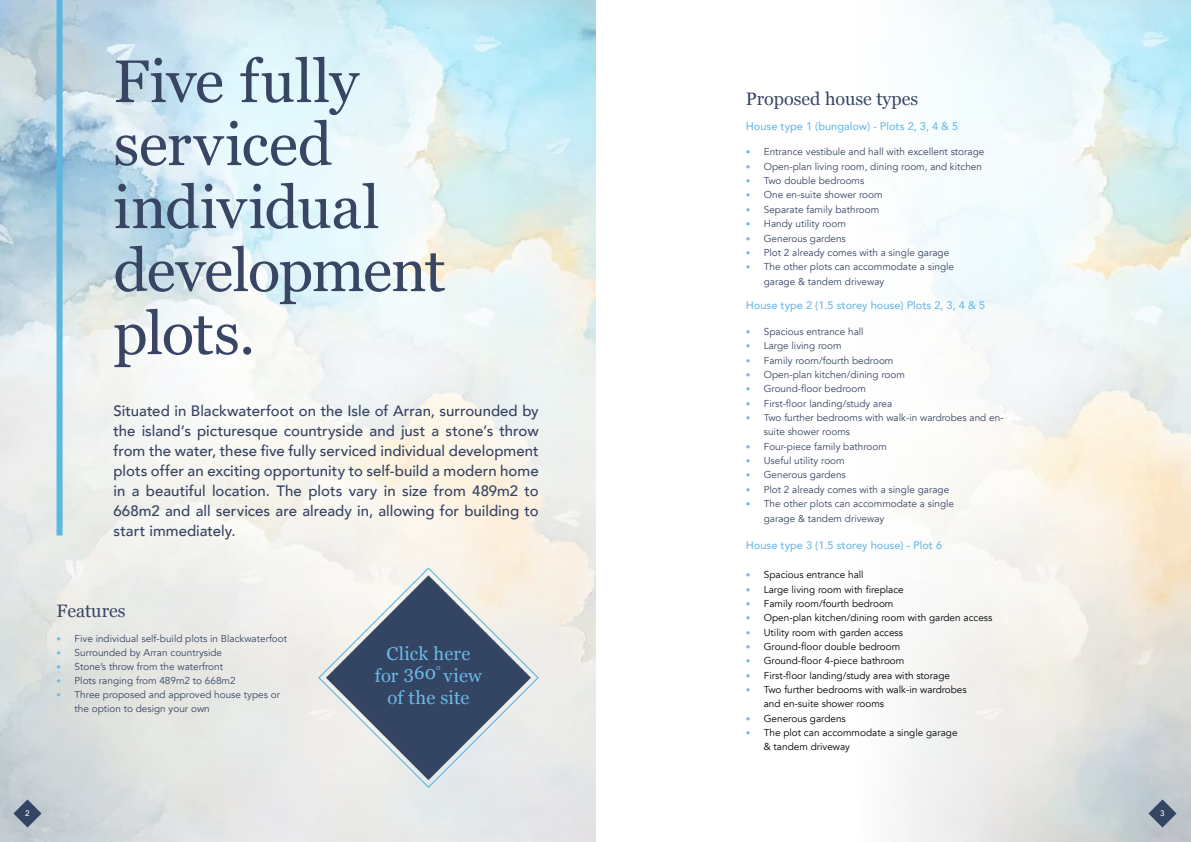
<style>
.page{position:relative;width:1191px;height:842px;background:#fff}
.page>*{position:absolute;margin:0;border:0;box-sizing:border-box;transform-origin:0 0}
.t1{font:60px/63px "Georgia";letter-spacing:-.015em;color:#384563}
.t2{font:18.5px/20.5px "Georgia";letter-spacing:.01em;color:#6bbae6}
.t3{font:18px "Georgia";color:#384563}
.t4{font:500 15px/20px "Avenir";color:#364261;text-align:justify}
.t5{font:500 11px "Avenir";color:#6bbae6}
.t6{font:10px/14.4px "Avenir";color:#384563}
.t7{font:10px/14.4px "Avenir";color:#000}
.t8{font:8.1px "Georgia";color:#6bbae6}
.t9{font:500 8px "Avenir";color:#fff}
.s1{font-size:9px;color:#6bbae6}
</style>
<div class="page">
<img style="left:0;top:0;width:595px;height:842px">
<div style="left:57px;top:0;width:6px;height:535px;background:#5bb6e0"></div>
<svg style="left:317px;top:567px;width:222px;height:222px;background:#edece9"></svg>
<svg style="left:326px;top:575px;width:205px;height:205px;background:#8f98a6"></svg>
<svg style="left:13px;top:799px;width:29px;height:28px"></svg>
<svg style="left:1148px;top:799px;width:28px;height:28px"></svg>
<h1 class="t1" style="left:113px;top:47px;width:333px">Five fully serviced individual development plots.</h1>
<p class="t4" style="left:113px;top:400px;width:427px">Situated in Blackwaterfoot on the Isle of Arran, surrounded by the island’s picturesque countryside and just a stone’s throw from the water, these five fully serviced individual development plots offer an exciting opportunity to self-build a modern home in a beautiful location. The plots vary in size from 489m2 to 668m2 and all services are already in, allowing for building to start immediately.</p>
<h3 class="t3" style="left:57px;top:598px;width:70px">Features</h3>
<p class="t6" style="left:57px;top:632px;width:232px"><span class="s1">•</span> Five individual self-build plots in Blackwaterfoot</p>
<p class="t6" style="left:57px;top:646px;width:167px"><span class="s1">•</span> Surrounded by Arran countryside</p>
<p class="t6" style="left:57px;top:660px;width:168px"><span class="s1">•</span> Stone’s throw from the waterfront</p>
<p class="t6" style="left:57px;top:674px;width:181px"><span class="s1">•</span> Plots ranging from 489m2 to 668m2</p>
<p class="t6" style="left:75px;top:688px;width:207px;line-height:14px;text-indent:-18px"><span class="s1">•</span> Three proposed and approved house types or the option to design your own</p>
<h2 class="t2" style="left:375px;top:642px;width:97px;text-indent:12px">Click here for 360</h2>
<p class="t8" style="left:436px;top:661px;width:6px">o</p>
<h2 class="t2" style="left:387px;top:664px;width:96px;line-height:22.2px;text-indent:56px">view of the site</h2>
<h3 class="t3" style="left:746px;top:86px;width:174px">Proposed house types</h3>
<p class="t5" style="left:746px;top:117px;width:214px">House type 1 (bungalow) - Plots 2, 3, 4 &amp; 5</p>
<p class="t6" style="left:746px;top:145px;width:240px"><span class="s1">•</span> Entrance vestibule and hall with excellent storage</p>
<p class="t6" style="left:746px;top:159px;width:238px"><span class="s1">•</span> Open-plan living room, dining room, and kitchen</p>
<p class="t6" style="left:746px;top:174px;width:120px"><span class="s1">•</span> Two double bedrooms</p>
<p class="t6" style="left:746px;top:188px;width:138px"><span class="s1">•</span> One en-suite shower room</p>
<p class="t6" style="left:746px;top:202px;width:135px"><span class="s1">•</span> Separate family bathroom</p>
<p class="t6" style="left:746px;top:217px;width:102px"><span class="s1">•</span> Handy utility room</p>
<p class="t6" style="left:746px;top:231px;width:102px"><span class="s1">•</span> Generous gardens</p>
<p class="t6" style="left:746px;top:245px;width:205px"><span class="s1">•</span> Plot 2 already comes with a single garage</p>
<p class="t6" style="left:764px;top:260px;width:192px;text-indent:-18px"><span class="s1">•</span> The other plots can accommodate a single garage &amp; tandem driveway</p>
<p class="t5" style="left:746px;top:296px;width:241px">House type 2 (1.5 storey house) Plots 2, 3, 4 &amp; 5</p>
<p class="t6" style="left:746px;top:324px;width:119px"><span class="s1">•</span> Spacious entrance hall</p>
<p class="t6" style="left:746px;top:339px;width:97px"><span class="s1">•</span> Large living room</p>
<p class="t6" style="left:746px;top:353px;width:149px"><span class="s1">•</span> Family room/fourth bedroom</p>
<p class="t6" style="left:746px;top:367px;width:161px"><span class="s1">•</span> Open-plan kitchen/dining room</p>
<p class="t6" style="left:746px;top:382px;width:122px"><span class="s1">•</span> Ground-floor bedroom</p>
<p class="t6" style="left:746px;top:396px;width:148px"><span class="s1">•</span> First-floor landing/study area</p>
<p class="t6" style="left:764px;top:410px;width:241px;text-indent:-18px"><span class="s1">•</span> Two further bedrooms with walk-in wardrobes and en&shy;suite shower rooms</p>
<p class="t6" style="left:746px;top:439px;width:143px"><span class="s1">•</span> Four-piece family bathroom</p>
<p class="t6" style="left:746px;top:454px;width:100px"><span class="s1">•</span> Useful utility room</p>
<p class="t6" style="left:746px;top:468px;width:102px"><span class="s1">•</span> Generous gardens</p>
<p class="t6" style="left:746px;top:482px;width:205px"><span class="s1">•</span> Plot 2 already comes with a single garage</p>
<p class="t6" style="left:764px;top:497px;width:192px;text-indent:-18px"><span class="s1">•</span> The other plots can accommodate a single garage &amp; tandem driveway</p>
<p class="t5" style="left:746px;top:536px;width:198px">House type 3 (1.5 storey house) - Plot 6</p>
<p class="t7" style="left:746px;top:568px;width:119px"><span class="s1">•</span> Spacious entrance hall</p>
<p class="t7" style="left:746px;top:582px;width:159px"><span class="s1">•</span> Large living room with fireplace</p>
<p class="t7" style="left:746px;top:596px;width:149px"><span class="s1">•</span> Family room/fourth bedroom</p>
<p class="t7" style="left:746px;top:611px;width:248px"><span class="s1">•</span> Open-plan kitchen/dining room with garden access</p>
<p class="t7" style="left:746px;top:625px;width:159px"><span class="s1">•</span> Utility room with garden access</p>
<p class="t7" style="left:746px;top:639px;width:156px"><span class="s1">•</span> Ground-floor double bedroom</p>
<p class="t7" style="left:746px;top:654px;width:160px"><span class="s1">•</span> Ground-floor 4-piece bathroom</p>
<p class="t7" style="left:746px;top:668px;width:206px"><span class="s1">•</span> First-floor landing/study area with storage</p>
<p class="t7" style="left:764px;top:682px;width:204px;text-indent:-18px"><span class="s1">•</span> Two further bedrooms with walk-in wardrobes and en-suite shower rooms</p>
<p class="t7" style="left:746px;top:711px;width:102px"><span class="s1">•</span> Generous gardens</p>
<p class="t7" style="left:764px;top:726px;width:195px;text-indent:-18px"><span class="s1">•</span> The plot can accommodate a single garage &amp; tandem driveway</p>
<p class="t9" style="left:25px;top:807px;width:6px">2</p>
<p class="t9" style="left:1160px;top:807px;width:6px">3</p>
</div>
